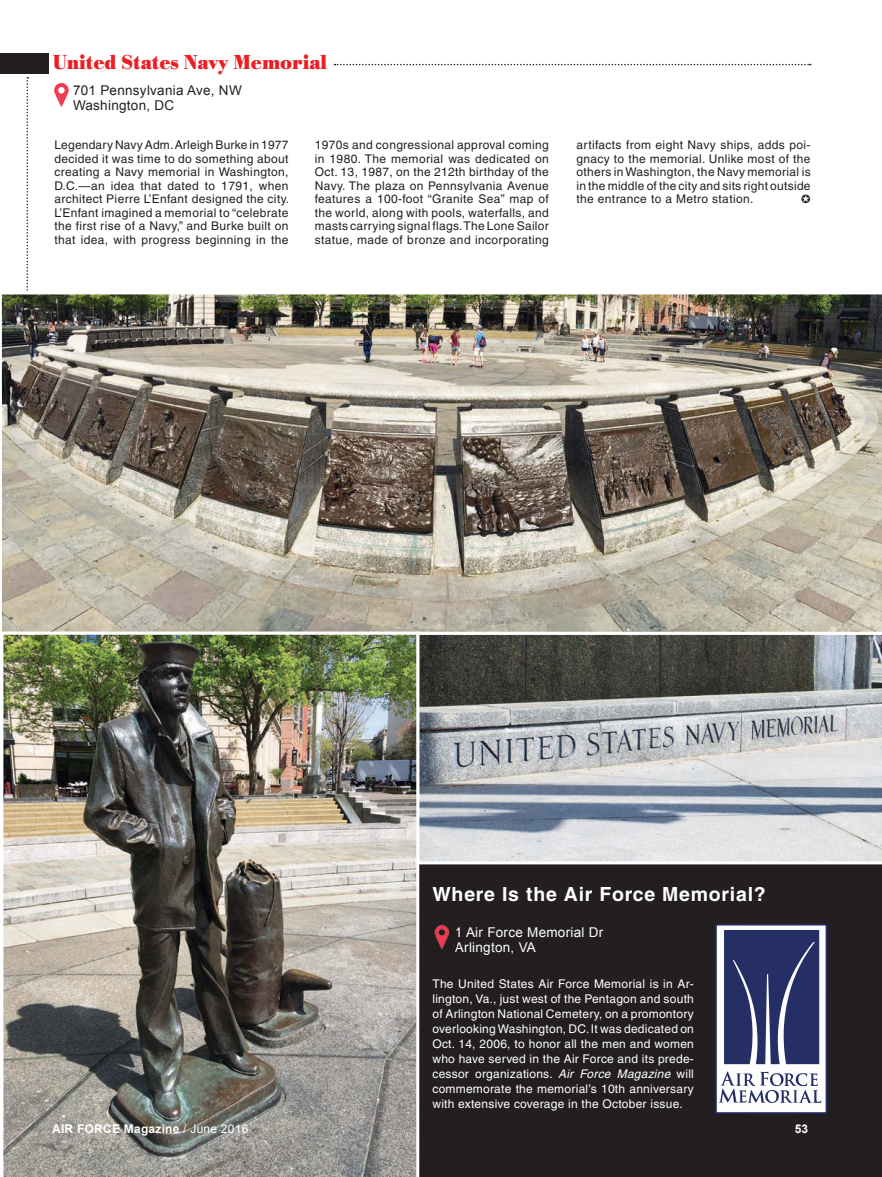
<style>
.page{position:relative;width:882px;height:1177px;background:#fff}
.page>*{position:absolute;margin:0;border:0;box-sizing:border-box;transform-origin:0 0}
.t1{font:700 21px "Bodoni Antiqua T";color:#ed1d24;scale:.94 1}
.t2{font:700 19.5px "Helvetica";letter-spacing:.04em;color:#fff}
.t3{font:13.5px/15px "Arial";letter-spacing:.02em;color:#231f20}
.t4{font:13.5px/15px "Arial";letter-spacing:.02em;color:#fff}
.t5{font:12px/13.5px "Helvetica";letter-spacing:.03em;color:#231f20;text-align:justify}
.t6{font:12px/15px "Helvetica";letter-spacing:.02em;color:#fff;text-align:justify}
.t7{font:700 12px "Arial";letter-spacing:.02em;color:#fff}
.s1{font-style:italic}
.s2{font-weight:400}
</style>
<div class="page">
<svg style="left:27px;top:77px;width:1px;height:214px"></svg>
<div style="left:0;top:53px;width:49px;height:21px;background:#231f20"></div>
<div style="left:412px;top:852px;width:470px;height:325px;background:#231f20"></div>
<svg style="left:419px;top:635px;width:463px;height:229px;background:#9c9fa2"></svg>
<img style="left:54px;top:82px;width:15px;height:25px">
<svg style="left:334px;top:64px;width:477px;height:1px"></svg>
<img style="left:434px;top:924px;width:16px;height:25px">
<img style="left:2px;top:294px;width:880px;height:341px">
<img style="left:2px;top:632px;width:417px;height:545px">
<svg style="left:715px;top:924px;width:112px;height:190px;background:#767b9e"></svg>
<svg style="left:1px;top:295px;width:1px;height:109px"></svg>
<h1 class="t1" style="left:53px;top:50px;width:293px">United States Navy Memorial</h1>
<p class="t3" style="left:73px;top:82px;width:170px">701 Pennsylvania Ave, NW<br>Washington, DC</p>
<p class="t5" style="left:54px;top:138px;width:236px">Legendary Navy Adm. Arleigh Burke in 1977 decided it was time to do something about creating a Navy memorial in Washington, D.C.—an idea that dated to 1791, when architect Pierre L’Enfant designed the city.<br>L’Enfant imagined a memorial to “celebrate the first rise of a Navy,” and Burke built on that idea, with progress beginning in the</p>
<p class="t5" style="left:315px;top:138px;width:236px">1970s and congressional approval coming in 1980. The memorial was dedicated on Oct. 13, 1987, on the 212th birthday of the Navy. The plaza on Pennsylvania Avenue features a 100-foot “Granite Sea” map of the world, along with pools, waterfalls, and masts carrying signal flags. The Lone Sailor statue, made of bronze and incorporating</p>
<p class="t5" style="left:576px;top:138px;width:236px">artifacts from eight Navy ships, adds poi&shy;gnacy to the memorial. Unlike most of the others in Washington, the Navy memorial is in the middle of the city and sits right outside the entrance to a Metro station.</p>
<h2 class="t2" style="left:432px;top:882px;width:335px">Where Is the Air Force Memorial?</h2>
<p class="t4" style="left:455px;top:924px;width:150px">1 Air Force Memorial Dr<br>Arlington, VA</p>
<p class="t6" style="left:432px;top:976px;width:263px">The United States Air Force Memorial is in Ar&shy;lington, Va., just west of the Pentagon and south of Arlington National Cemetery, on a promontory overlooking Washington, DC. It was dedicated on Oct. 14, 2006, to honor all the men and women who have served in the Air Force and its prede&shy;cessor organizations. <span class="s1">Air Force Magazine</span> will commemorate the memorial’s 10th anniversary with extensive coverage in the October issue.</p>
<p class="t7" style="left:52px;top:1122px;width:198px">AIR FORCE Magazine <span class="s2">/ June 2016</span></p>
<p class="t7" style="left:795px;top:1122px;width:15px">53</p>
</div>
